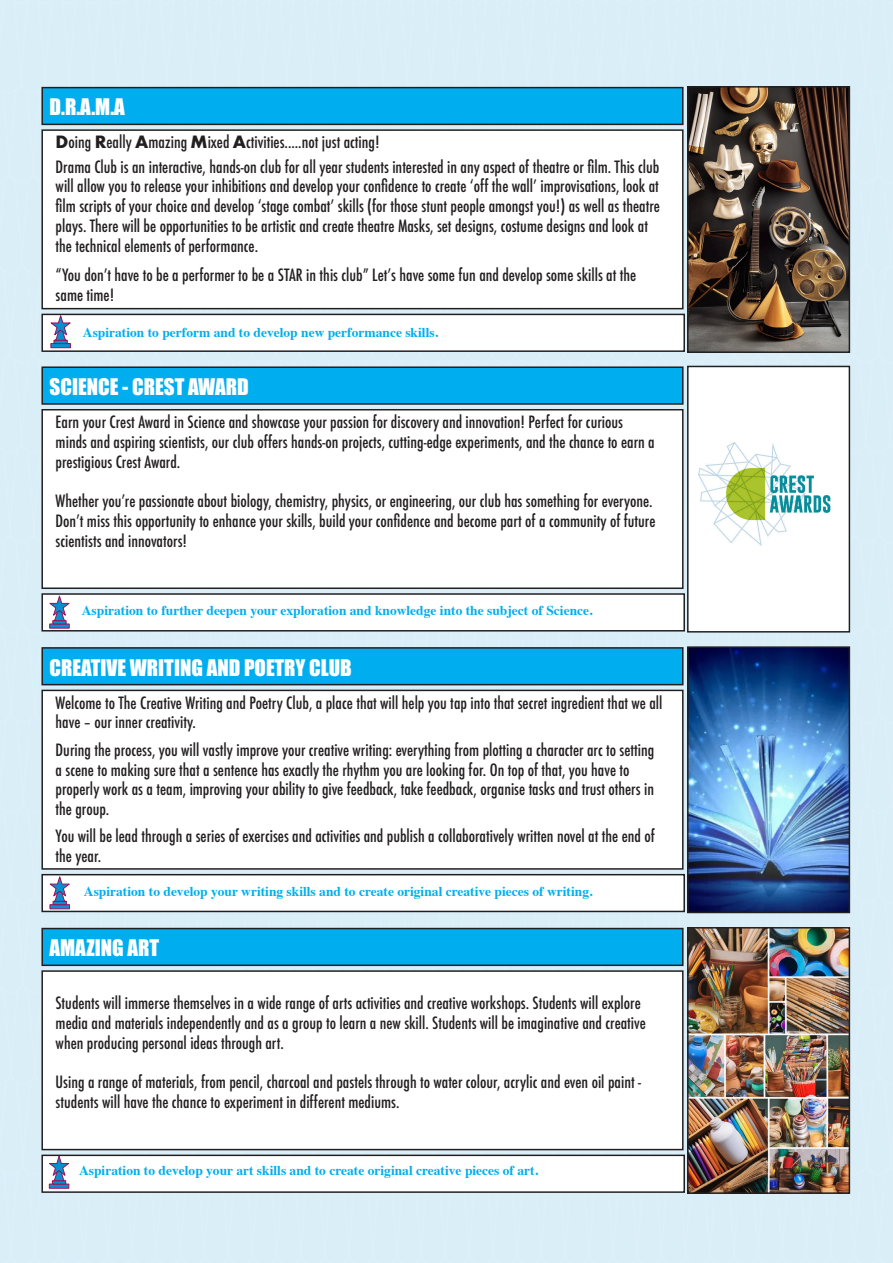
<style>
.page{position:relative;width:893px;height:1263px;background:#fff}
.page>*{position:absolute;margin:0;border:0;box-sizing:border-box;transform-origin:0 0}
.t1{font:21px "Impact";color:#fff}
.t2{font:500 condensed 16.5px/19.8px "Futura";color:#231f20}
.t3{font:700 13.5px "Times";color:#00aeef}
.s1{font-weight:700;font-stretch:normal}
</style>
<div class="page">
<div style="left:42px;top:88px;width:641px;height:36px;background:#00aeef"></div>
<div style="left:41px;top:87px;width:643px;height:38px;border:2px solid #231f20"></div>
<div style="left:41px;top:129px;width:643px;height:180px;border:2px solid #231f20"></div>
<div style="left:41px;top:314px;width:644px;height:38px;border:2px solid #231f20"></div>
<img style="left:690px;top:89px;width:157px;height:261px">
<div style="left:687px;top:86px;width:163px;height:267px;border:2px solid #231f20"></div>
<svg style="left:51px;top:343px;width:20px;height:5px"></svg>
<svg style="left:54px;top:341px;width:14px;height:3px"></svg>
<svg style="left:50px;top:314px;width:21px;height:27px"></svg>
<div style="left:42px;top:367px;width:641px;height:37px;background:#00aeef"></div>
<div style="left:41px;top:366px;width:643px;height:39px;border:2px solid #231f20"></div>
<div style="left:41px;top:409px;width:643px;height:180px;border:2px solid #231f20"></div>
<div style="left:41px;top:593px;width:644px;height:38px;border:2px solid #231f20"></div>
<img style="left:697px;top:440px;width:135px;height:107px">
<div style="left:687px;top:366px;width:163px;height:266px;border:2px solid #231f20"></div>
<svg style="left:49px;top:624px;width:20px;height:4px"></svg>
<svg style="left:53px;top:621px;width:13px;height:3px"></svg>
<svg style="left:49px;top:595px;width:21px;height:26px"></svg>
<div style="left:42px;top:928px;width:641px;height:37px;background:#00aeef"></div>
<div style="left:41px;top:928px;width:643px;height:38px;border:2px solid #231f20"></div>
<div style="left:41px;top:970px;width:643px;height:180px;border:2px solid #231f20"></div>
<div style="left:41px;top:1154px;width:644px;height:39px;border:2px solid #231f20"></div>
<img style="left:690px;top:930px;width:157px;height:261px">
<div style="left:687px;top:927px;width:163px;height:267px;border:2px solid #231f20"></div>
<div style="left:42px;top:648px;width:641px;height:37px;background:#00aeef"></div>
<div style="left:41px;top:647px;width:643px;height:38px;border:2px solid #231f20"></div>
<div style="left:41px;top:690px;width:643px;height:180px;border:2px solid #231f20"></div>
<div style="left:41px;top:874px;width:644px;height:38px;border:2px solid #231f20"></div>
<img style="left:690px;top:649px;width:157px;height:261px">
<div style="left:687px;top:646px;width:163px;height:267px;border:2px solid #231f20"></div>
<svg style="left:50px;top:904px;width:20px;height:5px"></svg>
<svg style="left:53px;top:902px;width:14px;height:3px"></svg>
<svg style="left:49px;top:875px;width:21px;height:27px"></svg>
<svg style="left:49px;top:1184px;width:20px;height:4px"></svg>
<svg style="left:52px;top:1182px;width:14px;height:2px"></svg>
<svg style="left:48px;top:1155px;width:24px;height:27px"></svg>
<p class="t1" style="left:50px;top:91px;width:77px">D.R.A.M.A</p>
<p class="t2" style="left:56px;top:132px;width:326px"><span class="s1">D</span>oing <span class="s1">R</span>eally <span class="s1">A</span>mazing <span class="s1">M</span>ixed <span class="s1">A</span>ctivities.....not just acting!</p>
<p class="t2" style="left:56px;top:157px;width:606px">Drama Club is an interactive, hands-on club for all year students interested in any aspect of theatre or film. This club will allow you to release your inhibitions and develop your confidence to create ‘off the wall’ improvisations, look at film scripts of your choice and develop ‘stage combat’ skills (for those stunt people amongst you!) as well as theatre plays. There will be opportunities to be artistic and create theatre Masks, set designs, costume designs and look at the technical elements of performance.</p>
<p class="t2" style="left:56px;top:265px;width:582px">“You don’t have to be a performer to be a STAR in this club” Let’s have some fun and develop some skills at the same time!</p>
<p class="t3" style="left:83px;top:319px;width:357px">Aspiration to perform and to develop new performance skills.</p>
<p class="t1" style="left:50px;top:370px;width:201px">SCIENCE - CREST AWARD</p>
<p class="t2" style="left:56px;top:412px;width:601px">Earn your Crest Award in Science and showcase your passion for discovery and innovation! Perfect for curious minds and aspiring scientists, our club offers hands-on projects, cutting-edge experiments, and the chance to earn a prestigious Crest Award.</p>
<p class="t2" style="left:56px;top:491px;width:601px">Whether you’re passionate about biology, chemistry, physics, or engineering, our club has something for everyone.<br>Don’t miss this opportunity to enhance your skills, build your confidence and become part of a community of future scientists and innovators!</p>
<p class="t3" style="left:82px;top:597px;width:512px">Aspiration to further deepen your exploration and knowledge into the subject of Science.</p>
<p class="t1" style="left:50px;top:651px;width:304px">CREATIVE WRITING AND POETRY CLUB</p>
<p class="t2" style="left:56px;top:693px;width:608px">Welcome to The Creative Writing and Poetry Club, a place that will help you tap into that secret ingredient that we all have – our inner creativity.</p>
<p class="t2" style="left:56px;top:740px;width:600px">During the process, you will vastly improve your creative writing: everything from plotting a character arc to setting a scene to making sure that a sentence has exactly the rhythm you are looking for. On top of that, you have to properly work as a team, improving your ability to give feedback, take feedback, organise tasks and trust others in the group.</p>
<p class="t2" style="left:56px;top:826px;width:601px">You will be lead through a series of exercises and activities and publish a collaboratively written novel at the end of the year.</p>
<p class="t3" style="left:84px;top:878px;width:510px">Aspiration to develop your writing skills and to create original creative pieces of writing.</p>
<p class="t1" style="left:50px;top:932px;width:111px">AMAZING ART</p>
<p class="t2" style="left:56px;top:993px;width:592px">Students will immerse themselves in a wide range of arts activities and creative workshops. Students will explore media and materials independently and as a group to learn a new skill. Students will be imaginative and creative when producing personal ideas through art.</p>
<p class="t2" style="left:56px;top:1072px;width:587px">Using a range of materials, from pencil, charcoal and pastels through to water colour, acrylic and even oil paint - students will have the chance to experiment in different mediums.</p>
<p class="t3" style="left:79px;top:1157px;width:460px">Aspiration to develop your art skills and to create original creative pieces of art.</p>
</div>
